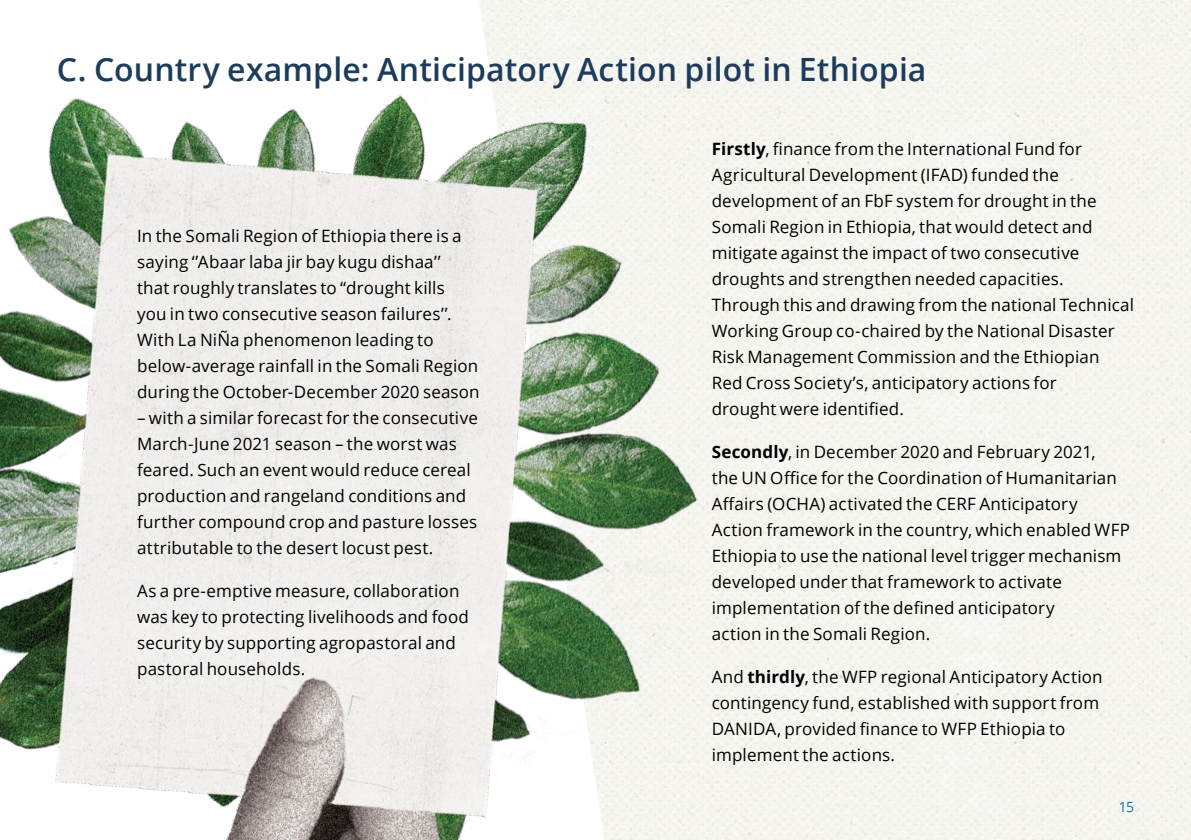
<style>
.page{position:relative;width:1191px;height:840px;background:#fff}
.page>*{position:absolute;margin:0;border:0;box-sizing:border-box;transform-origin:0 0}
.t1{font:600 32px "Open Sans";letter-spacing:.005em;color:#1d3c5c}
.t2{font:17px/26px "Open Sans";letter-spacing:.01em;color:#000}
.t3{font:14px "Open Sans";color:#007abf}
.s1{font-weight:700}
</style>
<div class="page">
<img style="left:0;top:0;width:870px;height:839px">
<h1 class="t1" style="left:57px;top:48px;width:871px">C. Country example: Anticipatory Action pilot in Ethiopia</h1>
<p class="t2" style="left:137px;top:222px;width:344px">In the Somali Region of Ethiopia there is a saying ‘’Abaar laba jir bay kugu dishaa’’<br>that roughly translates to “drought kills<br>you in two consecutive season failures’’.<br>With La NiÑa phenomenon leading to below-average rainfall in the Somali Region during the October-December 2020 season</p>
<p class="t2" style="left:137px;top:404px;width:342px">– with a similar forecast for the consecutive March-June 2021 season – the worst was feared. Such an event would reduce cereal production and rangeland conditions and further compound crop and pasture losses attributable to the desert locust pest.</p>
<p class="t2" style="left:137px;top:577px;width:333px">As a pre-emptive measure, collaboration was key to protecting livelihoods and food security by supporting agropastoral and pastoral households.</p>
<p class="t2" style="left:711px;top:135px;width:424px"><span class="s1">Firstly</span>, finance from the International Fund for Agricultural Development (IFAD) funded the development of an FbF system for drought in the Somali Region in Ethiopia, that would detect and mitigate against the impact of two consecutive droughts and strengthen needed capacities.<br>Through this and drawing from the national Technical Working Group co-chaired by the National Disaster Risk Management Commission and the Ethiopian Red Cross Society’s, anticipatory actions for<br>drought were identified.</p>
<p class="t2" style="left:711px;top:438px;width:420px"><span class="s1">Secondly</span>, in December 2020 and February 2021,<br>the UN Office for the Coordination of Humanitarian Affairs (OCHA) activated the CERF Anticipatory Action framework in the country, which enabled WFP Ethiopia to use the national level trigger mechanism developed under that framework to activate implementation of the defined anticipatory<br>action in the Somali Region.</p>
<p class="t2" style="left:711px;top:663px;width:392px">And <span class="s1">thirdly</span>, the WFP regional Anticipatory Action contingency fund, established with support from DANIDA, provided finance to WFP Ethiopia to implement the actions.</p>
<p class="t3" style="left:1118px;top:796px;width:17px">15</p>
</div>
